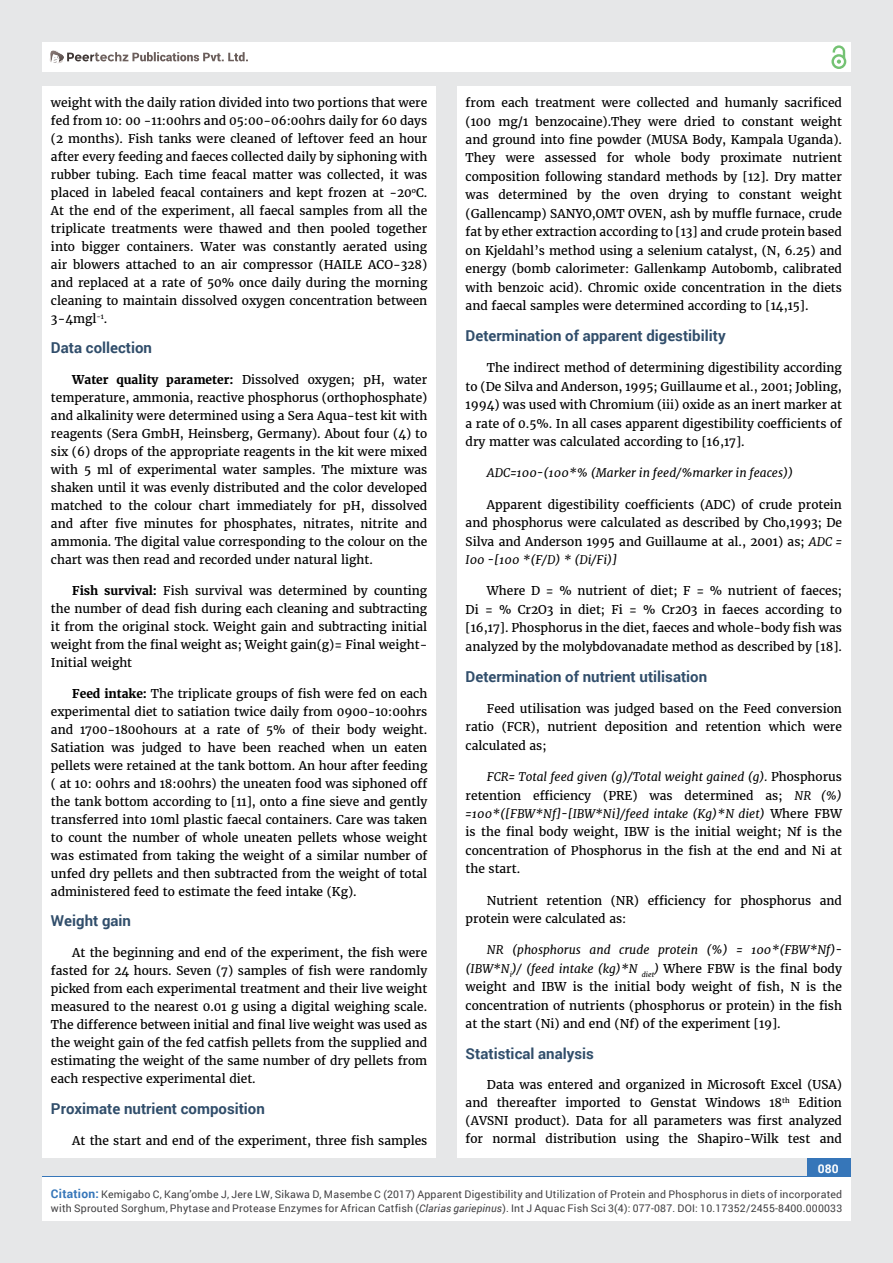
<style>
.page{position:relative;width:893px;height:1263px;background:#e6e7e8}
.page>*{position:absolute;margin:0;border:0;box-sizing:border-box;transform-origin:0 0}
.t1{font:700 15px "Roboto";color:#314e6b}
.t2{font:12px/18px "Merriweather";color:#000;text-align:justify}
.t3{font:italic 12px "Merriweather";color:#000}
.t4{font:700 12px "Roboto";color:#fff}
.t5{font:10.5px/13.5px "Roboto";letter-spacing:.02em;color:#414042}
.s1{font-weight:700}
.s2{font-style:italic}
.s3{font-weight:700;font-size:12px;color:#3676b9}
</style>
<div class="page">
<div style="left:42px;top:43px;width:808px;height:29px;background:#fff"></div>
<div style="left:831px;top:54px;width:15px;height:15px;border:2px solid #74c273;border-radius:50%"></div>
<svg style="left:831px;top:45px;width:15px;height:19px"></svg>
<div style="left:807px;top:1157px;width:43px;height:50px;background:#3676b9"></div>
<svg style="left:49px;top:50px;width:199px;height:14px"></svg>
<div style="left:42px;top:1177px;width:809px;height:43px;background:#fff"></div>
<div style="left:42px;top:87px;width:394px;height:1071px;background:#fff"></div>
<div style="left:457px;top:87px;width:393px;height:1071px;background:#fff"></div>
<p class="t2" style="left:51px;top:94px;width:378px">weight with the daily ration divided into two portions that were fed from 10: 00 -11:00hrs and 05:00-06:00hrs daily for 60 days (2 months). Fish tanks were cleaned of leftover feed an hour after every feeding and faeces collected daily by siphoning with rubber tubing. Each time feacal matter was collected, it was placed in labeled feacal containers and kept frozen at -20<sup>o</sup>C.<br>At the end of the experiment, all faecal samples from all the triplicate treatments were thawed and then pooled together into bigger containers. Water was constantly aerated using air blowers attached to an air compressor (HAILE ACO-328) and replaced at a rate of 50% once daily during the morning cleaning to maintain dissolved oxygen concentration between 3-4mgl<sup>-1</sup>.</p>
<p class="t1" style="left:51px;top:338px;width:103px">Data collection</p>
<p class="t2" style="left:51px;top:371px;width:378px;text-indent:21px"><span class="s1">Water quality parameter:</span> Dissolved oxygen; pH, water temperature, ammonia, reactive phosphorus (orthophosphate) and alkalinity were determined using a Sera Aqua-test kit with reagents (Sera GmbH, Heinsberg, Germany). About four (4) to six (6) drops of the appropriate reagents in the kit were mixed with 5 ml of experimental water samples. The mixture was shaken until it was evenly distributed and the color developed matched to the colour chart immediately for pH, dissolved and after five minutes for phosphates, nitrates, nitrite and ammonia. The digital value corresponding to the colour on the chart was then read and recorded under natural light.</p>
<p class="t2" style="left:51px;top:582px;width:378px;text-indent:21px"><span class="s1">Fish survival:</span> Fish survival was determined by counting the number of dead fish during each cleaning and subtracting it from the original stock. Weight gain and subtracting initial weight from the final weight as; Weight gain(g)= Final weight-Initial weight</p>
<p class="t2" style="left:51px;top:684px;width:378px;text-indent:21px"><span class="s1">Feed intake:</span> The triplicate groups of fish were fed on each experimental diet to satiation twice daily from 0900-10:00hrs and 1700-1800hours at a rate of 5% of their body weight.<br>Satiation was judged to have been reached when un eaten pellets were retained at the tank bottom. An hour after feeding ( at 10: 00hrs and 18:00hrs) the uneaten food was siphoned off the tank bottom according to [11], onto a fine sieve and gently transferred into 10ml plastic faecal containers. Care was taken to count the number of whole uneaten pellets whose weight was estimated from taking the weight of a similar number of unfed dry pellets and then subtracted from the weight of total administered feed to estimate the feed intake (Kg).</p>
<p class="t1" style="left:51px;top:911px;width:82px">Weight gain</p>
<p class="t2" style="left:51px;top:944px;width:378px;text-indent:21px">At the beginning and end of the experiment, the fish were fasted for 24 hours. Seven (7) samples of fish were randomly picked from each experimental treatment and their live weight measured to the nearest 0.01 g using a digital weighing scale.<br>The difference between initial and final live weight was used as the weight gain of the fed catfish pellets from the supplied and estimating the weight of the same number of dry pellets from each respective experimental diet.</p>
<p class="t1" style="left:51px;top:1098px;width:215px">Proximate nutrient composition</p>
<p class="t2" style="left:72px;top:1132px;width:357px">At the start and end of the experiment, three fish samples</p>
<p class="t2" style="left:466px;top:94px;width:378px;line-height:18.5px">from each treatment were collected and humanly sacrificed (100 mg/1 benzocaine).They were dried to constant weight and ground into fine powder (MUSA Body, Kampala Uganda).<br>They were assessed for whole body proximate nutrient composition following standard methods by [12]. Dry matter was determined by the oven drying to constant weight (Gallencamp) SANYO,OMT OVEN, ash by muffle furnace, crude fat by ether extraction according to [13] and crude protein based on Kjeldahl’s method using a selenium catalyst, (N, 6.25) and energy (bomb calorimeter: Gallenkamp Autobomb, calibrated with benzoic acid). Chromic oxide concentration in the diets and faecal samples were determined according to [14,15].</p>
<p class="t1" style="left:466px;top:326px;width:261px">Determination of apparent digestibility</p>
<p class="t2" style="left:466px;top:359px;width:378px;line-height:18.5px;text-indent:21px">The indirect method of determining digestibility according to (De Silva and Anderson, 1995; Guillaume et al., 2001; Jobling, 1994) was used with Chromium (iii) oxide as an inert marker at a rate of 0.5%. In all cases apparent digestibility coefficients of dry matter was calculated according to [16,17].</p>
<p class="t3" style="left:487px;top:466px;width:308px">ADC=100-(100*% (Marker in feed/%marker in feaces))</p>
<p class="t2" style="left:466px;top:495px;width:378px;line-height:18.5px;text-indent:21px">Apparent digestibility coefficients (ADC) of crude protein and phosphorus were calculated as described by Cho,1993; De Silva and Anderson 1995 and Guillaume at al., 2001) as; <span class="s2">ADC = I00 -[100 *(F/D) * (Di/Fi)]</span></p>
<p class="t2" style="left:466px;top:582px;width:378px;line-height:18.5px;text-indent:21px">Where D = % nutrient of diet; F = % nutrient of faeces; Di = % Cr2O3 in diet; Fi = % Cr2O3 in faeces according to [16,17]. Phosphorus in the diet, faeces and whole-body fish was analyzed by the molybdovanadate method as described by [18].</p>
<p class="t1" style="left:466px;top:666px;width:243px">Determination of nutrient utilisation</p>
<p class="t2" style="left:466px;top:699px;width:378px;line-height:18.5px;text-indent:21px">Feed utilisation was judged based on the Feed conversion ratio (FCR), nutrient deposition and retention which were calculated as;</p>
<p class="t2" style="left:466px;top:768px;width:378px;line-height:18.5px;text-indent:21px"><span class="s2">FCR= Total feed given (g)/Total weight gained (g).</span> Phosphorus retention efficiency (PRE) was determined as; <span class="s2">NR (%) =100*([FBW*Nf]-[IBW*Ni]/feed intake (Kg)*N diet)</span> Where FBW is the final body weight, IBW is the initial weight; Nf is the concentration of Phosphorus in the fish at the end and Ni at the start.</p>
<p class="t2" style="left:466px;top:891px;width:378px;line-height:18.5px;text-indent:21px">Nutrient retention (NR) efficiency for phosphorus and protein were calculated as:</p>
<p class="t2" style="left:466px;top:941px;width:378px;line-height:18.5px;text-indent:21px"><span class="s2">NR (phosphorus and crude protein (%) = 100*(FBW*Nf)- (IBW*N</span><sub>i</sub><span class="s2">)/ (feed intake (kg)*N</span> <sub>diet</sub><span class="s2">)</span> Where FBW is the final body weight and IBW is the initial body weight of fish, N is the concentration of nutrients (phosphorus or protein) in the fish at the start (Ni) and end (Nf) of the experiment [19].</p>
<p class="t1" style="left:466px;top:1043px;width:130px">Statistical analysis</p>
<p class="t2" style="left:466px;top:1076px;width:378px;text-indent:21px">Data was entered and organized in Microsoft Excel (USA) and thereafter imported to Genstat Windows 18<sup>th</sup> Edition (AVSNI product). Data for all parameters was first analyzed for normal distribution using the Shapiro-Wilk test and</p>
<p class="t4" style="left:818px;top:1161px;width:22px">080</p>
<p class="t5" style="left:51px;top:1188px;width:793px"><span class="s3">Citation:</span> Kemigabo C, Kang’ombe J, Jere LW, Sikawa D, Masembe C (2017) Apparent Digestibility and Utilization of Protein and Phosphorus in diets of incorporated with Sprouted Sorghum, Phytase and Protease Enzymes for African Catfish (<span class="s2">Clarias gariepinus</span>). Int J Aquac Fish Sci 3(4): 077-087. DOI: 10.17352/2455-8400.000033</p>
</div>
